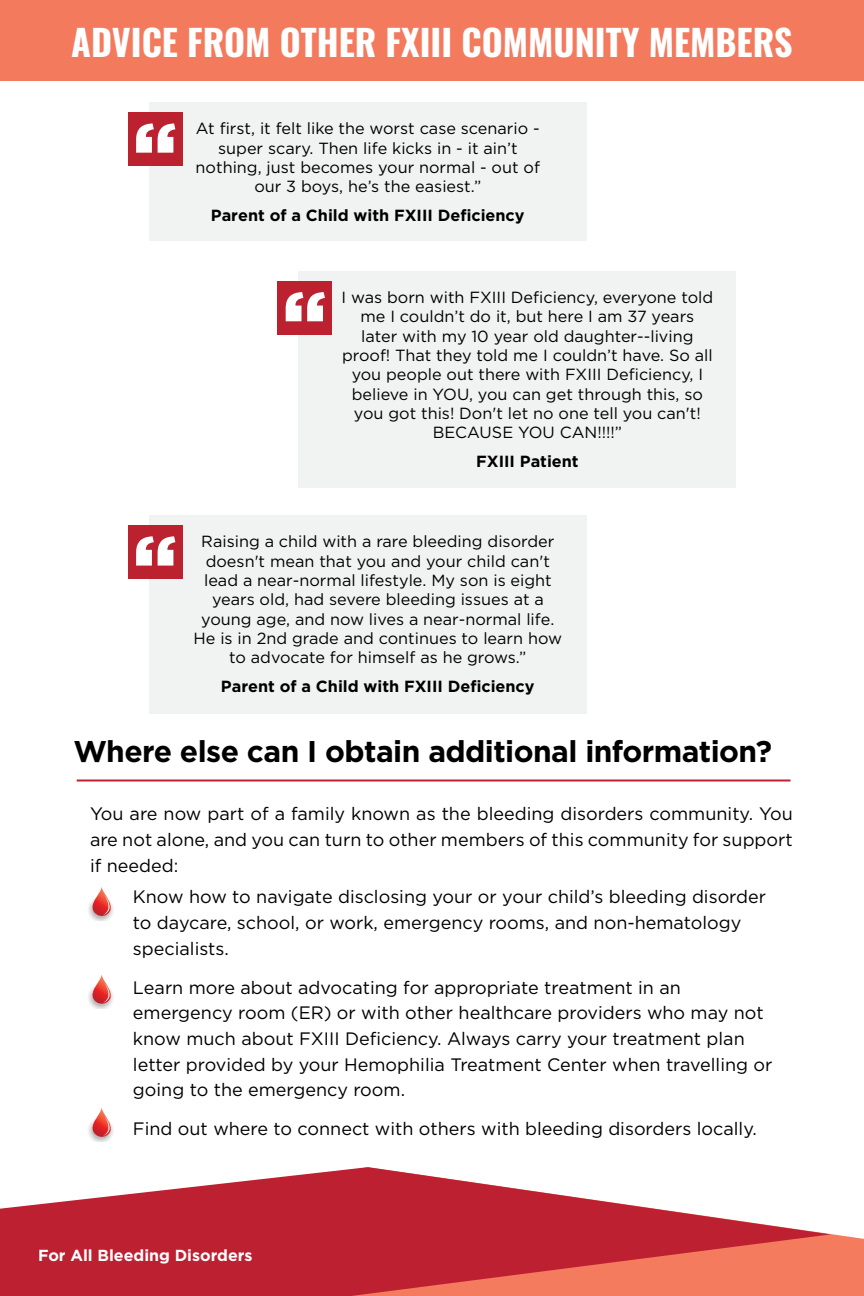
<style>
.page{position:relative;width:864px;height:1296px;background:#fff}
.page>*{position:absolute;margin:0;border:0;box-sizing:border-box;transform-origin:0 0}
.t1{font:900 80.6px "Gotham";color:#fff}
.t2{font:700 36px "Oswald";color:#fff}
.t3{font:700 30px "Gotham";letter-spacing:-.02em;color:#000}
.t4{font:18px/25.6px "Gotham";color:#000}
.t5{font:16.2px/19.4px "Gotham";color:#000;text-align:center}
.t6{font:700 16.2px "Gotham";color:#000}
.t7{font:700 16px "Gotham";color:#fff}
.s1{font-weight:700}
</style>
<div class="page">
<div style="left:831px;top:1234px;width:33px;height:62px;background:#f47b5e"></div>
<svg style="left:0;top:1167px;width:831px;height:129px;fill:#bc2031"></svg>
<div style="left:149px;top:102px;width:438px;height:139px;background:#f1f3f3"></div>
<div style="left:128px;top:113px;width:54px;height:53px;background:#bc2130"></div>
<div style="left:298px;top:271px;width:438px;height:216px;background:#f1f3f3"></div>
<div style="left:277px;top:281px;width:55px;height:54px;background:#bc2130"></div>
<div style="left:149px;top:515px;width:438px;height:198px;background:#f1f3f3"></div>
<div style="left:128px;top:525px;width:54px;height:54px;background:#bc2130"></div>
<div style="left:0;top:0;width:864px;height:80px;background:#f47a5e"></div>
<hr style="left:77px;top:780px;width:714px;height:2px;background:#bc2130">
<svg style="left:88px;top:887px;width:25px;height:34px"></svg>
<svg style="left:88px;top:975px;width:25px;height:34px"></svg>
<svg style="left:88px;top:1108px;width:25px;height:34px"></svg>
<h2 class="t2" style="left:71px;top:23px;width:723px">ADVICE FROM OTHER FXIII COMMUNITY MEMBERS</h2>
<h1 class="t1" style="left:133px;top:105px;width:46px">“</h1>
<p class="t5" style="left:196px;top:119px;width:346px">At first, it felt like the worst case scenario - super scary. Then life kicks in - it ain’t nothing, just becomes your normal - out of our 3 boys, he’s the easiest.”</p>
<p class="t6" style="left:211px;top:205px;width:315px">Parent of a Child with FXIII Deficiency</p>
<h1 class="t1" style="left:282px;top:274px;width:46px">“</h1>
<p class="t5" style="left:342px;top:287px;width:373px">I was born with FXIII Deficiency, everyone told me I couldn’t do it, but here I am 37 years later with my 10 year old daughter--living proof! That they told me I couldn’t have. So all you people out there with FXIII Deficiency, I believe in YOU, you can get through this, so you got this! Don't let no one tell you can't!<br>BECAUSE YOU CAN!!!!”</p>
<p class="t6" style="left:476px;top:451px;width:104px">FXIII Patient</p>
<h1 class="t1" style="left:133px;top:518px;width:46px">“</h1>
<p class="t5" style="left:194px;top:531px;width:370px">Raising a child with a rare bleeding disorder doesn't mean that you and your child can't lead a near-normal lifestyle. My son is eight years old, had severe bleeding issues at a young age, and now lives a near-normal life.<br>He is in 2nd grade and continues to learn how to advocate for himself as he grows.”</p>
<p class="t6" style="left:221px;top:676px;width:315px">Parent of a Child with FXIII Deficiency</p>
<h3 class="t3" style="left:73px;top:732px;width:700px">Where else can I obtain additional information?</h3>
<p class="t4" style="left:90px;top:801px;width:704px;text-align:justify">You are now part of a family known as the bleeding disorders community. You are not alone, and you can turn to other members of this community for support if needed:</p>
<p class="t4" style="left:133px;top:884px;width:635px;text-indent:-36px"><span class="s1">•</span> Know how to navigate disclosing your or your child’s bleeding disorder to daycare, school, or work, emergency rooms, and non-hematology specialists.</p>
<p class="t4" style="left:133px;top:974px;width:641px">Learn more about advocating for appropriate treatment in an emergency room (ER) or with other healthcare providers who may not know much about FXIII Deficiency. Always carry your treatment plan letter provided by your Hemophilia Treatment Center when travelling or going to the emergency room.</p>
<p class="t4" style="left:133px;top:1116px;width:625px">Find out where to connect with others with bleeding disorders locally.</p>
<p class="t7" style="left:38px;top:1245px;width:216px">For All Bleeding Disorders</p>
</div>
